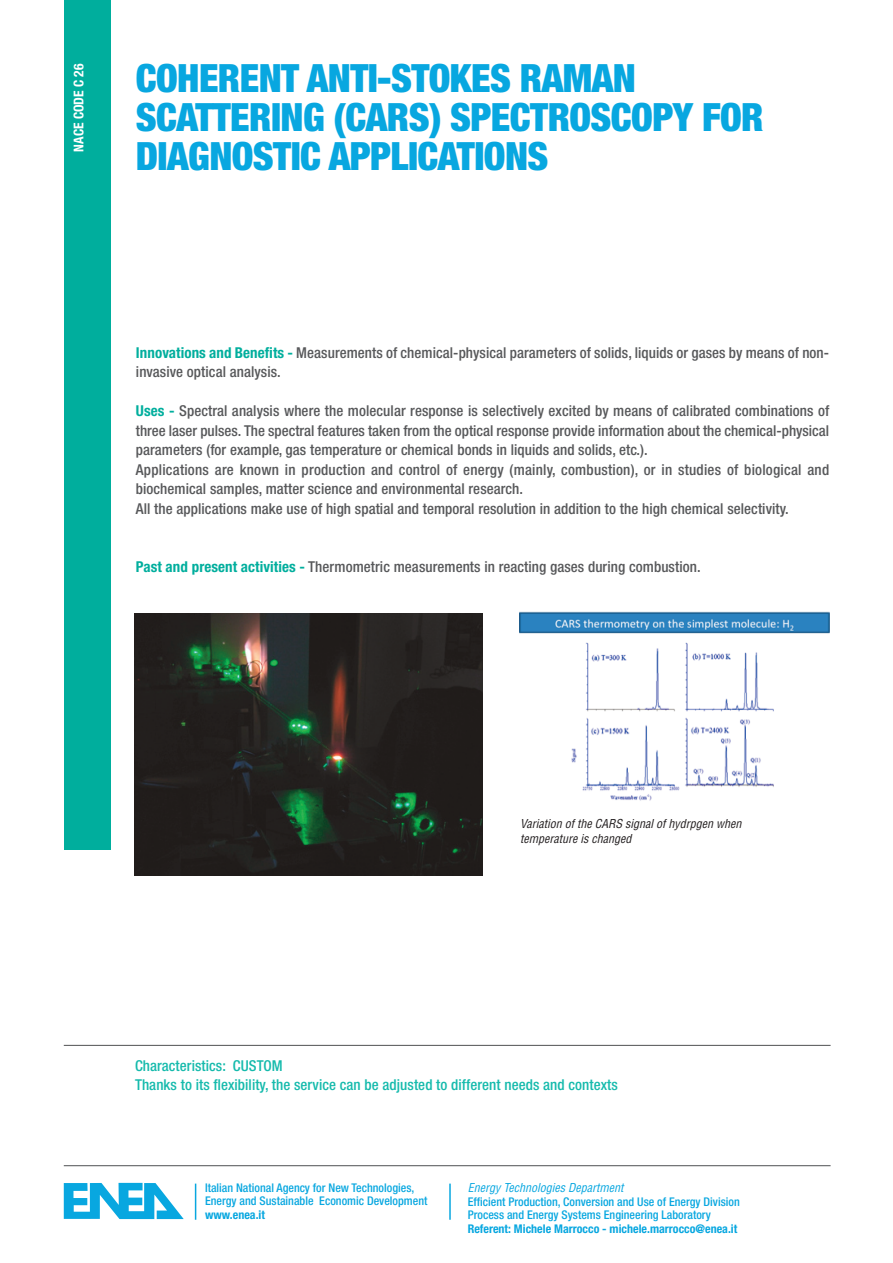
<style>
.page{position:relative;width:893px;height:1263px;background:#fff}
.page>*{position:absolute;margin:0;border:0;box-sizing:border-box;transform-origin:0 0}
.t1{font:900 condensed 39px/39px "Helvetica Neue LT Std";letter-spacing:-.015em;color:#08a7e0}
.t2{font:500 condensed 15px/19.5px "Helvetica Neue LT Std";letter-spacing:.005em;color:#57585a}
.t3{font:500 condensed 15px/19.5px "Helvetica Neue LT Std";letter-spacing:.005em;color:#15baac}
.t4{font:700 condensed 13.5px "Helvetica Neue LT Std";color:#fff}
.t5{font:500 condensed 12px/13.5px "Helvetica Neue LT Std";color:#08a7e0}
.t6{font:700 condensed 12px "Helvetica Neue LT Std";color:#08a7e0}
.t7{font:italic condensed 12px/14.4px "Helvetica LT Std";color:#231f20}
.t8{font:italic condensed 12px "Helvetica LT Std";color:#08a7e0}
.s1{font-weight:700;color:#00ae9d}
</style>
<div class="page">
<svg style="left:64px;top:1183px;width:120px;height:36px"></svg>
<hr style="left:195px;top:1183px;width:1px;height:37px;background:#08a7e0">
<hr style="left:449px;top:1183px;width:2px;height:37px;background:#08a7e0">
<div style="left:64px;top:0;width:47px;height:850px;background:#00ae9d"></div>
<hr style="left:64px;top:1165px;width:767px;height:1px;background:#57585a">
<hr style="left:64px;top:1045px;width:767px;height:1px;background:#57585a">
<img style="left:134px;top:613px;width:348px;height:262px">
<img style="left:519px;top:611px;width:310px;height:190px">
<svg style="left:792px;top:731px;width:15px;height:2px"></svg>
<p class="t4" style="left:74px;top:152px;width:89px;rotate:-90deg">NACE CODE C 26</p>
<h1 class="t1" style="left:136px;top:62px;width:629px">COHERENT ANTI-STOKES RAMAN<br>SCATTERING (CARS) SPECTROSCOPY FOR<br>DIAGNOSTIC APPLICATIONS</h1>
<p class="t2" style="left:136px;top:344px;width:695px"><span class="s1">Innovations and Benefits -</span> Measurements of chemical-physical parameters of solids, liquids or gases by means of non&shy;invasive optical analysis.</p>
<p class="t2" style="left:136px;top:403px;width:695px"><span class="s1">Uses -</span> Spectral analysis where the molecular response is selectively excited by means of calibrated combinations of three laser pulses. The spectral features taken from the optical response provide information about the chemical-physical parameters (for example, gas temperature or chemical bonds in liquids and solids, etc.).<br>Applications are known in production and control of energy (mainly, combustion), or in studies of biological and biochemical samples, matter science and environmental research.<br>All the applications make use of high spatial and temporal resolution in addition to the high chemical selectivity.</p>
<p class="t2" style="left:136px;top:559px;width:566px"><span class="s1">Past and present activities -</span> Thermometric measurements in reacting gases during combustion.</p>
<p class="t7" style="left:520px;top:818px;width:223px">Variation of the CARS signal of hydrpgen when temperature is changed</p>
<p class="t3" style="left:135px;top:1057px;width:484px">Characteristics: CUSTOM<br>Thanks to its flexibility, the service can be adjusted to different needs and contexts</p>
<p class="t5" style="left:205px;top:1181px;width:224px">Italian National Agency for New Technologies,<br>Energy and Sustainable Economic Development</p>
<p class="t6" style="left:205px;top:1210px;width:61px">www.enea.it</p>
<p class="t8" style="left:468px;top:1183px;width:157px">Energy Technologies Department</p>
<p class="t5" style="left:468px;top:1196px;width:274px">Efficient Production, Conversion and Use of Energy Division<br>Process and Energy Systems Engineering Laboratory</p>
<p class="t6" style="left:468px;top:1224px;width:271px">Referent: Michele Marrocco - michele.marrocco@enea.it</p>
</div>
